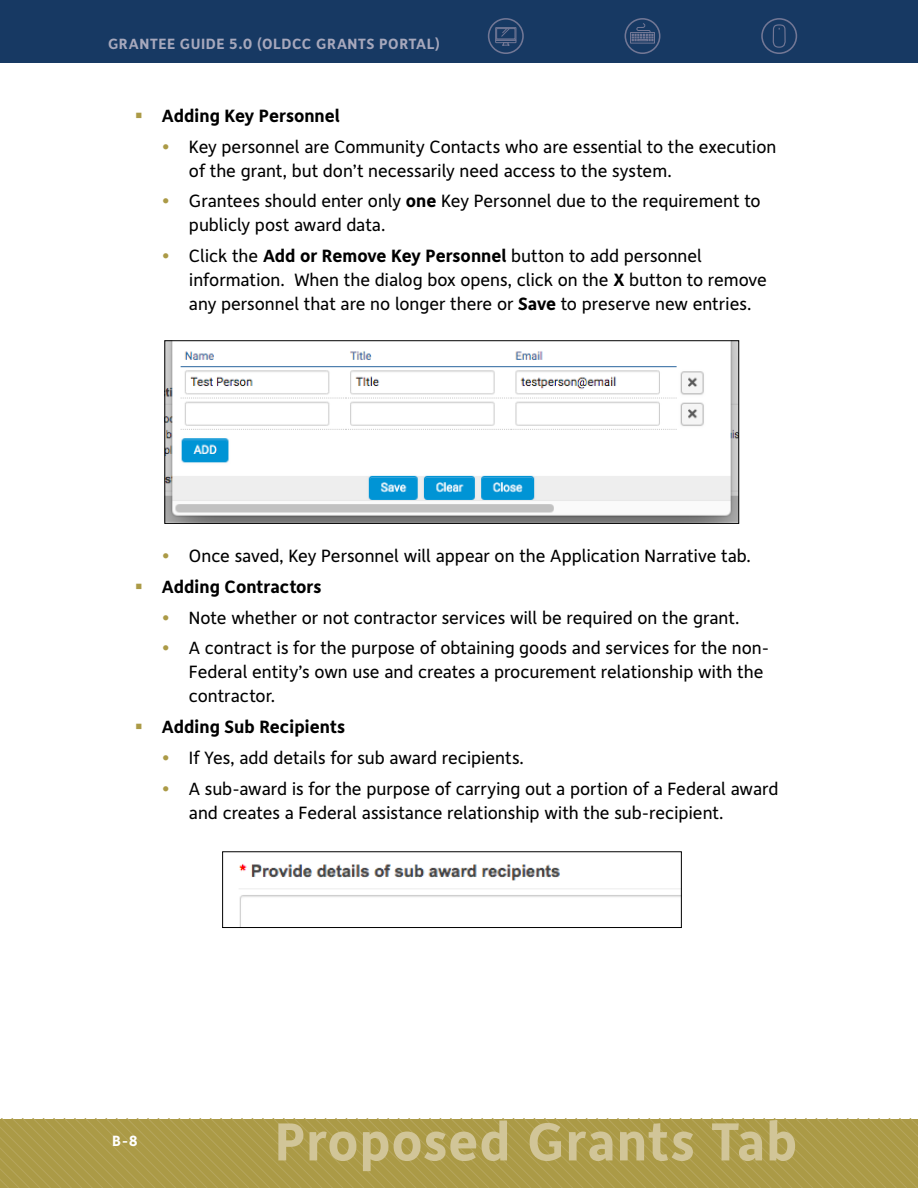
<style>
.page{position:relative;width:918px;height:1188px;background:#fff}
.page>*{position:absolute;margin:0;border:0;box-sizing:border-box;transform-origin:0 0}
.t1{font:700 54px "Depot";letter-spacing:.02em;color:#d1c598}
.t2{font:18px/24px "Depot";color:#000}
.t3{font:700 18px "Depot";color:#000}
.t4{font:700 15px "Depot";letter-spacing:.04em;color:#a7a8bc}
.t5{font:700 15px "Depot";color:#fff}
.s1{color:#ab9a46}
.s2{font-weight:700}
</style>
<div class="page">
<svg style="left:0;top:1119px;width:918px;height:69px"></svg>
<div style="left:0;top:0;width:918px;height:63px;background:#173963"></div>
<div style="left:488px;top:18px;width:36px;height:36px;border:2px solid #727795;border-radius:50%"></div>
<svg style="left:495px;top:27px;width:22px;height:19px"></svg>
<div style="left:625px;top:18px;width:35px;height:36px;border:2px solid #727795;border-radius:50%"></div>
<div style="left:630px;top:32px;width:25px;height:12px;border:1px solid #727795"></div>
<svg style="left:631px;top:23px;width:23px;height:19px"></svg>
<div style="left:761px;top:18px;width:36px;height:36px;border:2px solid #727795;border-radius:50%"></div>
<svg style="left:772px;top:24px;width:14px;height:24px"></svg>
<img style="left:166px;top:342px;width:571px;height:180px">
<div style="left:164px;top:340px;width:575px;height:184px;border:1px solid #000"></div>
<img style="left:239px;top:864px;width:441px;height:62px">
<div style="left:222px;top:851px;width:460px;height:77px;border:1px solid #000"></div>
<p class="t4" style="left:108px;top:34px;width:334px">GRANTEE GUIDE 5.0 (OLDCC GRANTS PORTAL)</p>
<p class="t3" style="left:162px;top:104px;width:179px">Adding Key Personnel</p>
<p class="t2" style="left:189px;top:134px;width:589px;text-indent:-27px"><span class="s1">•</span> Key personnel are Community Contacts who are essential to the execution of the grant, but don’t necessarily need access to the system.</p>
<p class="t2" style="left:189px;top:189px;width:573px;text-indent:-27px"><span class="s1">•</span> Grantees should enter only <span class="s2">one</span> Key Personnel due to the requirement to publicly post award data.</p>
<p class="t2" style="left:189px;top:243px;width:580px;text-indent:-27px"><span class="s1">•</span> Click the <span class="s2">Add or Remove Key Personnel</span> button to add personnel information. When the dialog box opens, click on the <span class="s2">X</span> button to remove any personnel that are no longer there or <span class="s2">Save</span> to preserve new entries.</p>
<p class="t2" style="left:162px;top:540px;width:588px;line-height:30.8px"><span class="s1">•</span> Once saved, Key Personnel will appear on the Application Narrative tab.<br><span class="s2">Adding Contractors</span></p>
<p class="t2" style="left:162px;top:605px;width:577px"><span class="s1">•</span> Note whether or not contractor services will be required on the grant.</p>
<p class="t2" style="left:189px;top:636px;width:582px;text-indent:-27px"><span class="s1">•</span> A contract is for the purpose of obtaining goods and services for the non-<br>Federal entity’s own use and creates a procurement relationship with the contractor.</p>
<p class="t3" style="left:162px;top:715px;width:185px">Adding Sub Recipients</p>
<p class="t2" style="left:162px;top:745px;width:361px"><span class="s1">•</span> If Yes, add details for sub award recipients.</p>
<p class="t2" style="left:189px;top:776px;width:591px;text-indent:-27px"><span class="s1">•</span> A sub-award is for the purpose of carrying out a portion of a Federal award and creates a Federal assistance relationship with the sub-recipient.</p>
<p class="t5" style="left:112px;top:1131px;width:27px">B-8</p>
<h1 class="t1" style="left:275px;top:1107px;width:524px">Proposed Grants Tab</h1>
</div>
